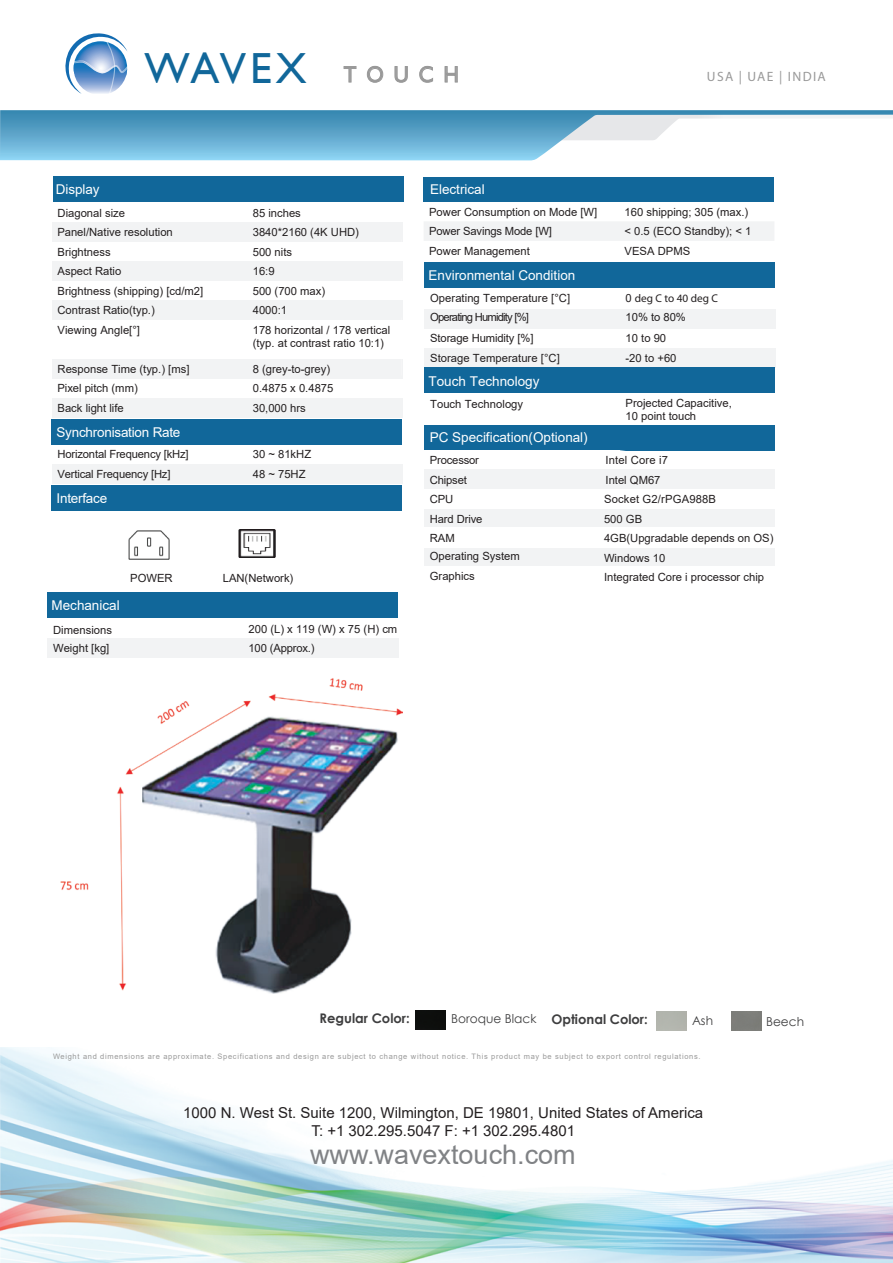
<style>
.page{position:relative;width:893px;height:1263px;background:#fff}
.page>*{position:absolute;margin:0;border:0;box-sizing:border-box;transform-origin:0 0}
.t1{font:43.5px "Gill Sans";letter-spacing:.05em;color:#11679a}
.t2{font:27px "Arial";color:#808285}
.t3{font:15px/18px "Arial";color:#231f20;text-align:center}
.t4{font:13.5px "Arial";color:#fff}
.t5{font:13.5px "Myriad Pro";letter-spacing:.1em;color:#999}
.t6{font:700 13.2px "Century Gothic";color:#3e3e3f}
.t7{font:12.3px "Century Gothic";color:#3e3e3f}
.t8{font:11.25px/13.5px "Arial";color:#231f20}
.t9{font:11.25px "Arial";letter-spacing:-.07em;color:#231f20}
.t10{font:11.25px "Myriad Pro";color:#231f20}
.t11{font:7.5px "Arial";letter-spacing:.09em;color:#999}
.s1{font-size:22.8px;color:#999}
.s2{font-family:"Arial"}
.s3{font-weight:400;font-size:12.3px}
</style>
<div class="page">
<div style="left:619px;top:548px;width:156px;height:18px;background:#f2f3f4"></div>
<div style="left:424px;top:548px;width:195px;height:18px;background:#f2f3f4"></div>
<div style="left:620px;top:309px;width:155px;height:19px;background:#f2f3f4"></div>
<div style="left:425px;top:309px;width:195px;height:19px;background:#f2f3f4"></div>
<div style="left:620px;top:348px;width:155px;height:19px;background:#f2f3f4"></div>
<div style="left:425px;top:348px;width:195px;height:19px;background:#f2f3f4"></div>
<div style="left:424px;top:222px;width:350px;height:19px;background:#f2f3f4"></div>
<img style="left:0;top:1048px;width:893px;height:215px">
<div style="left:423px;top:178px;width:351px;height:24px;background:#11679a"></div>
<svg style="left:52px;top:222px;width:349px;height:157px;fill:#f2f3f4"></svg>
<svg style="left:344px;top:66px;width:12px;height:16px"></svg>
<svg style="left:367px;top:66px;width:16px;height:17px"></svg>
<svg style="left:395px;top:66px;width:13px;height:17px"></svg>
<svg style="left:419px;top:66px;width:14px;height:17px"></svg>
<svg style="left:445px;top:66px;width:13px;height:16px"></svg>
<svg style="left:65px;top:33px;width:63px;height:61px"></svg>
<svg style="left:0;top:110px;width:893px;height:50px"></svg>
<div style="left:53px;top:176px;width:350px;height:26px;background:#11679a"></div>
<div style="left:424px;top:263px;width:351px;height:25px;background:#11679a"></div>
<div style="left:243px;top:638px;width:155px;height:20px;background:#f2f3f4"></div>
<div style="left:48px;top:638px;width:195px;height:20px;background:#f2f3f4"></div>
<div style="left:47px;top:592px;width:351px;height:26px;background:#11679a"></div>
<div style="left:424px;top:368px;width:351px;height:25px;background:#11679a"></div>
<div style="left:247px;top:464px;width:156px;height:19px;background:#f2f3f4"></div>
<div style="left:52px;top:464px;width:195px;height:19px;background:#f2f3f4"></div>
<div style="left:51px;top:419px;width:351px;height:26px;background:#11679a"></div>
<div style="left:51px;top:485px;width:351px;height:26px;background:#11679a"></div>
<img style="left:128px;top:530px;width:42px;height:30px">
<img style="left:239px;top:529px;width:37px;height:29px">
<div style="left:424px;top:425px;width:351px;height:25px;background:#11679a"></div>
<svg style="left:619px;top:450px;width:156px;height:20px"></svg>
<div style="left:619px;top:509px;width:156px;height:18px;background:#f2f3f4"></div>
<div style="left:424px;top:509px;width:195px;height:18px;background:#f2f3f4"></div>
<div style="left:619px;top:470px;width:156px;height:19px;background:#f2f3f4"></div>
<div style="left:424px;top:470px;width:195px;height:19px;background:#f2f3f4"></div>
<div style="left:247px;top:398px;width:156px;height:19px;background:#f2f3f4"></div>
<div style="left:52px;top:398px;width:195px;height:19px;background:#f2f3f4"></div>
<img style="left:60px;top:678px;width:343px;height:315px">
<img style="left:416px;top:1010px;width:29px;height:19px">
<h1 class="t1" style="left:145px;top:43px;width:316px">WAVEX <span class="s1">T O U C H</span></h1>
<p class="t4" style="left:56px;top:180px;width:45px">Display</p>
<p class="t4" style="left:430px;top:180px;width:56px">Electrical</p>
<p class="t5" style="left:707px;top:69px;width:120px">USA | UAE | INDIA</p>
<p class="t8" style="left:58px;top:203px;width:117px;line-height:19.5px">Diagonal size<br>Panel/Native resolution</p>
<p class="t8" style="left:253px;top:206px;width:50px">85 inches</p>
<p class="t8" style="left:253px;top:226px;width:108px">3840*2160 (4K UHD)</p>
<p class="t8" style="left:58px;top:245px;width:55px">Brightness</p>
<p class="t8" style="left:253px;top:245px;width:41px">500 nits</p>
<p class="t8" style="left:58px;top:265px;width:65px">Aspect Ratio</p>
<p class="t8" style="left:253px;top:265px;width:23px">16:9</p>
<p class="t8" style="left:58px;top:284px;width:147px">Brightness (shipping) [cd/m2]</p>
<p class="t8" style="left:253px;top:284px;width:74px">500 (700 max)</p>
<p class="t8" style="left:58px;top:304px;width:99px">Contrast Ratio(typ.)</p>
<p class="t8" style="left:253px;top:304px;width:36px">4000:1</p>
<p class="t8" style="left:58px;top:323px;width:84px">Viewing Angle[°]</p>
<p class="t8" style="left:253px;top:323px;width:139px">178 horizontal / 178 vertical (typ. at contrast ratio 10:1)</p>
<p class="t8" style="left:58px;top:362px;width:133px">Response Time (typ.) [ms]</p>
<p class="t8" style="left:253px;top:362px;width:79px">8 (grey-to-grey)</p>
<p class="t8" style="left:58px;top:381px;width:82px">Pixel pitch (mm)</p>
<p class="t8" style="left:253px;top:381px;width:82px">0.4875 x 0.4875</p>
<p class="t8" style="left:58px;top:401px;width:68px">Back light life</p>
<p class="t8" style="left:253px;top:401px;width:55px">30,000 hrs</p>
<p class="t4" style="left:57px;top:423px;width:125px">Synchronisation Rate</p>
<p class="t8" style="left:58px;top:447px;width:133px">Horizontal Frequency [kHz]</p>
<p class="t8" style="left:253px;top:447px;width:60px">30 ~ 81kHZ</p>
<p class="t8" style="left:58px;top:467px;width:114px">Vertical Frequency [Hz]</p>
<p class="t8" style="left:253px;top:467px;width:54px">48 ~ 75HZ</p>
<p class="t4" style="left:57px;top:489px;width:52px">Interface</p>
<p class="t8" style="left:130px;top:572px;width:44px">POWER</p>
<p class="t8" style="left:223px;top:571px;width:72px">LAN(Network)</p>
<p class="t4" style="left:52px;top:596px;width:70px">Mechanical</p>
<p class="t8" style="left:53px;top:624px;width:61px">Dimensions</p>
<p class="t8" style="left:249px;top:622px;width:150px">200 (L) x 119 (W) x 75 (H) cm</p>
<p class="t8" style="left:53px;top:642px;width:58px">Weight [kg]</p>
<p class="t8" style="left:249px;top:642px;width:68px">100 (Approx.)</p>
<p class="t8" style="left:429px;top:205px;width:170px">Power Consumption on Mode [W]</p>
<p class="t8" style="left:625px;top:205px;width:125px">160 shipping; 305 (max.)</p>
<p class="t8" style="left:429px;top:225px;width:124px">Power Savings Mode [W]</p>
<p class="t8" style="left:625px;top:225px;width:128px">&lt; 0.5 (ECO Standby); &lt; 1</p>
<p class="t8" style="left:429px;top:244px;width:102px">Power Management</p>
<p class="t8" style="left:625px;top:244px;width:67px">VESA DPMS</p>
<p class="t4" style="left:429px;top:266px;width:148px">Environmental Condition</p>
<p class="t8" style="left:430px;top:291px;width:142px">Operating Temperature [°C]</p>
<p class="t10" style="left:626px;top:292px;width:94px"><span class="s2">0</span> deg C to 40 deg C</p>
<p class="t9" style="left:430px;top:310px;width:100px">Operating Humidity [%]</p>
<p class="t8" style="left:626px;top:311px;width:62px">10% to 80%</p>
<p class="t8" style="left:430px;top:332px;width:105px">Storage Humidity [%]</p>
<p class="t8" style="left:626px;top:332px;width:42px">10 to 90</p>
<p class="t8" style="left:430px;top:351px;width:131px">Storage Temperature [°C]</p>
<p class="t8" style="left:626px;top:351px;width:52px">-20 to +60</p>
<p class="t4" style="left:429px;top:371px;width:112px">Touch Technology</p>
<p class="t8" style="left:430px;top:398px;width:95px">Touch Technology</p>
<p class="t8" style="left:626px;top:396px;width:108px">Projected Capacitive,<br>10 point touch</p>
<p class="t4" style="left:430px;top:428px;width:159px">PC Specification(Optional)</p>
<p class="t8" style="left:430px;top:453px;width:51px">Processor</p>
<p class="t8" style="left:605px;top:453px;width:64px">Intel Core i7</p>
<p class="t8" style="left:430px;top:473px;width:39px">Chipset</p>
<p class="t8" style="left:605px;top:473px;width:57px">Intel QM67</p>
<p class="t8" style="left:430px;top:492px;width:25px">CPU</p>
<p class="t8" style="left:604px;top:492px;width:114px">Socket G2/rPGA988B</p>
<p class="t8" style="left:430px;top:512px;width:54px">Hard Drive</p>
<p class="t8" style="left:604px;top:512px;width:40px">500 GB</p>
<p class="t8" style="left:430px;top:531px;width:26px">RAM</p>
<p class="t8" style="left:604px;top:531px;width:171px">4GB(Upgradable depends on OS)</p>
<p class="t8" style="left:430px;top:549px;width:92px">Operating System</p>
<p class="t8" style="left:604px;top:551px;width:63px">Windows 10</p>
<p class="t8" style="left:430px;top:569px;width:47px">Graphics</p>
<p class="t8" style="left:604px;top:570px;width:162px">Integrated Core i processor chip</p>
<p class="t6" style="left:320px;top:1009px;width:92px">Regular Color:</p>
<p class="t6" style="left:451px;top:1009px;width:198px"><span class="s3">Boroque Black</span> Optional Color:</p>
<p class="t7" style="left:692px;top:1012px;width:23px">Ash</p>
<p class="t7" style="left:766px;top:1013px;width:40px">Beech</p>
<p class="t11" style="left:53px;top:1052px;width:649px">Weight and dimensions are approximate. Specifications and design are subject to change without notice. This product may be subject to export control regulations.</p>
<h3 class="t3" style="left:183px;top:1103px;width:521px">1000 N. West St. Suite 1200, Wilmington, DE 19801, United States of America<br>T: +1 302.295.5047 F: +1 302.295.4801</h3>
<h2 class="t2" style="left:310px;top:1136px;width:267px">www.wavextouch.com</h2>
</div>
